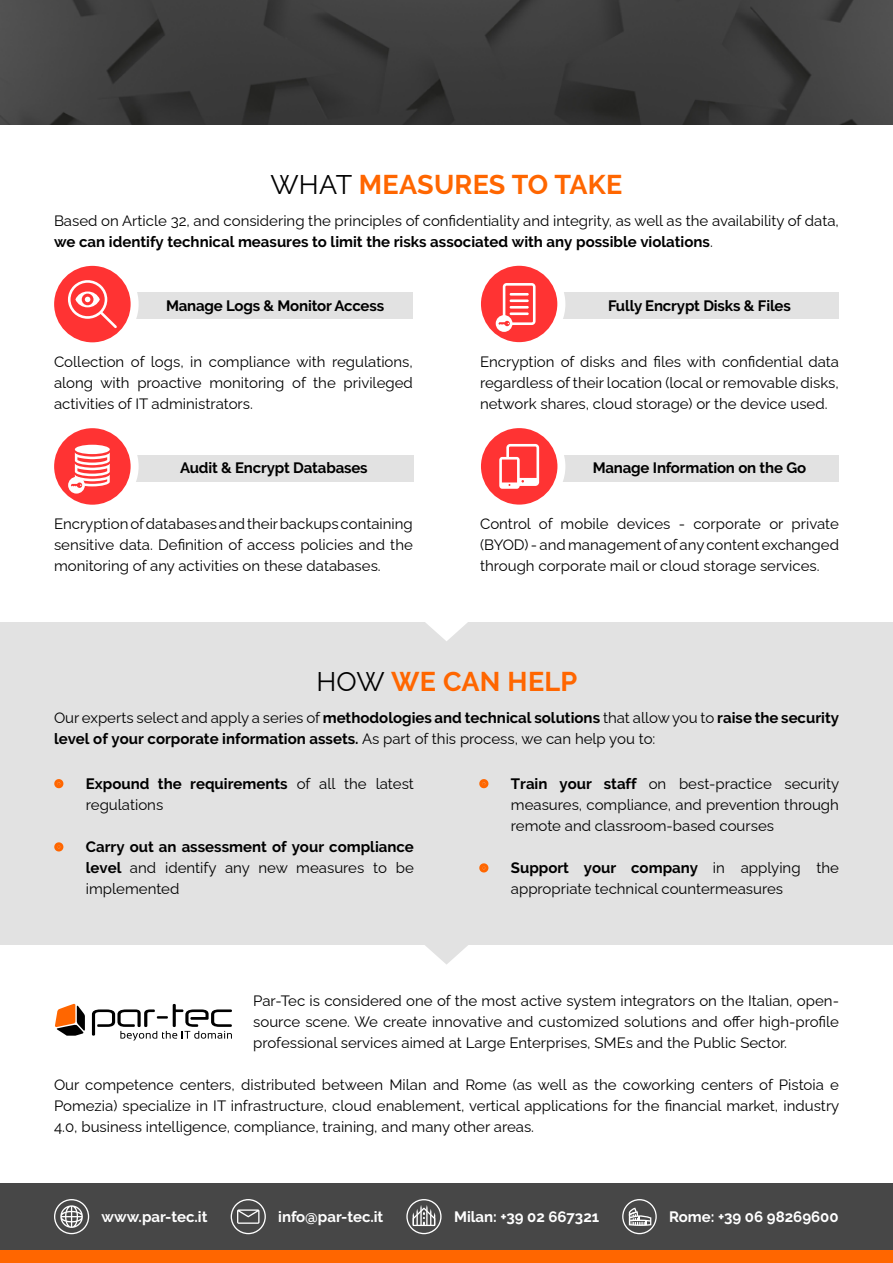
<style>
.page{position:relative;width:893px;height:1263px;background:#fff}
.page>*{position:absolute;margin:0;border:0;box-sizing:border-box;transform-origin:0 0}
.t1{font:700 27px "Raleway";letter-spacing:.01em;color:#f60}
.t2{font:15px/21px "Raleway";color:#000;text-align:justify}
.t3{font:700 15px/21px "Raleway";color:#000}
.t4{font:700 15px "Raleway";color:#fff}
.s1{font-weight:400;color:#000}
.s2{font-weight:700}
.s3{font-weight:400}
.s4{font-weight:700;color:#f60}
.s5{color:#f60}
</style>
<div class="page">
<div style="left:0;top:621px;width:893px;height:324px;background:#e2e2e2"></div>
<svg style="left:425px;top:945px;width:43px;height:20px"></svg>
<svg style="left:424px;top:621px;width:45px;height:20px"></svg>
<div style="left:0;top:1183px;width:893px;height:67px;background:#474747"></div>
<div style="left:0;top:1250px;width:893px;height:13px;background:#f60"></div>
<div style="left:128px;top:292px;width:285px;height:27px;background:#e2e2e2"></div>
<div style="left:125px;top:455px;width:289px;height:27px;background:#e2e2e2"></div>
<div style="left:554px;top:292px;width:285px;height:27px;background:#e2e2e2"></div>
<div style="left:554px;top:455px;width:285px;height:27px;background:#e2e2e2"></div>
<div style="left:473px;top:258px;width:92px;height:92px;background:#fff;border-radius:50%"></div>
<div style="left:481px;top:266px;width:76px;height:76px;background:#f33;border-radius:50%"></div>
<div style="left:496px;top:315px;width:16px;height:17px;background:#fff;border-radius:50%"></div>
<svg style="left:498px;top:283px;width:38px;height:43px"></svg>
<div style="left:46px;top:258px;width:93px;height:92px;background:#fff;border-radius:50%"></div>
<div style="left:54px;top:266px;width:77px;height:76px;background:#f33;border-radius:50%"></div>
<svg style="left:68px;top:280px;width:49px;height:48px"></svg>
<div style="left:46px;top:420px;width:93px;height:93px;background:#fff;border-radius:50%"></div>
<div style="left:54px;top:428px;width:77px;height:77px;background:#f33;border-radius:50%"></div>
<div style="left:75px;top:445px;width:35px;height:9px;background:#fff;border-radius:50%"></div>
<svg style="left:68px;top:477px;width:17px;height:17px"></svg>
<svg style="left:71px;top:452px;width:39px;height:36px"></svg>
<div style="left:473px;top:420px;width:92px;height:93px;background:#fff;border-radius:50%"></div>
<div style="left:481px;top:428px;width:76px;height:77px;background:#f33;border-radius:50%"></div>
<svg style="left:499px;top:444px;width:40px;height:45px"></svg>
<img style="left:0;top:0;width:893px;height:125px">
<svg style="left:55px;top:1004px;width:30px;height:32px"></svg>
<svg style="left:92px;top:1004px;width:140px;height:37px"></svg>
<svg style="left:54px;top:1199px;width:35px;height:35px"></svg>
<svg style="left:231px;top:1199px;width:35px;height:35px"></svg>
<svg style="left:406px;top:1199px;width:36px;height:35px"></svg>
<svg style="left:622px;top:1199px;width:35px;height:35px"></svg>
<h1 class="t1" style="left:270px;top:169px;width:354px"><span class="s1">WHAT</span> MEASURES TO TAKE</h1>
<p class="t2" style="left:54px;top:209px;width:786px">Based on Article 32, and considering the principles of confidentiality and integrity, as well as the availability of data, <span class="s2">we can identify technical measures to limit the risks associated with any possible violations</span>.</p>
<p class="t3" style="left:166px;top:295px;width:220px">Manage Logs &amp; Monitor Access</p>
<p class="t3" style="left:608px;top:295px;width:184px">Fully Encrypt Disks &amp; Files</p>
<p class="t2" style="left:54px;top:350px;width:360px">Collection of logs, in compliance with regulations, along with proactive monitoring of the privileged activities of IT administrators.</p>
<p class="t2" style="left:480px;top:350px;width:360px">Encryption of disks and files with confidential data regardless of their location (local or removable disks, network shares, cloud storage) or the device used.</p>
<p class="t3" style="left:180px;top:458px;width:189px">Audit &amp; Encrypt Databases</p>
<p class="t3" style="left:593px;top:458px;width:215px">Manage Information on the Go</p>
<p class="t2" style="left:54px;top:511px;width:360px">Encryption of databases and their backups containing sensitive data. Definition of access policies and the monitoring of any activities on these databases.</p>
<p class="t2" style="left:480px;top:511px;width:360px">Control of mobile devices - corporate or private (BYOD) - and management of any content exchanged through corporate mail or cloud storage services.</p>
<h1 class="t1" style="left:316px;top:666px;width:262px"><span class="s1">HOW</span> WE CAN HELP</h1>
<p class="t3" style="left:54px;top:708px;width:786px"><span class="s3">Our experts select and apply a series of</span> methodologies and technical solutions <span class="s3">that allow you to</span> raise the security level of your corporate information assets. <span class="s3">As part of this process, we can help you to:</span></p>
<p class="t2" style="left:86px;top:771px;width:330px;text-indent:-30px"><span class="s4">•</span> <span class="s2">Expound the requirements</span> of all the latest regulations</p>
<p class="t3" style="left:86px;top:836px;width:330px;text-align:justify;text-indent:-30px"><span class="s5">•</span> Carry out an assessment of your compliance level <span class="s3">and identify any new measures to be implemented</span></p>
<p class="t2" style="left:511px;top:771px;width:330px;text-indent:-30px"><span class="s4">•</span> <span class="s2">Train your staff</span> on best-practice security measures, compliance, and prevention through remote and classroom-based courses</p>
<p class="t2" style="left:511px;top:856px;width:330px;text-indent:-30px"><span class="s4">•</span> <span class="s2">Support your company</span> in applying the appropriate technical countermeasures</p>
<p class="t2" style="left:253px;top:989px;width:587px">Par-Tec is considered one of the most active system integrators on the Italian, open&shy;source scene. We create innovative and customized solutions and offer high-profile professional services aimed at Large Enterprises, SMEs and the Public Sector.</p>
<p class="t2" style="left:54px;top:1073px;width:787px">Our competence centers, distributed between Milan and Rome (as well as the coworking centers of Pistoia e Pomezia) specialize in IT infrastructure, cloud enablement, vertical applications for the financial market, industry 4.0, business intelligence, compliance, training, and many other areas.</p>
<p class="t4" style="left:102px;top:1208px;width:107px">www.par-tec.it</p>
<p class="t4" style="left:278px;top:1208px;width:107px">info@par-tec.it</p>
<p class="t4" style="left:454px;top:1208px;width:147px">Milan: +39 02 667321</p>
<p class="t4" style="left:669px;top:1208px;width:171px">Rome: +39 06 98269600</p>
</div>
